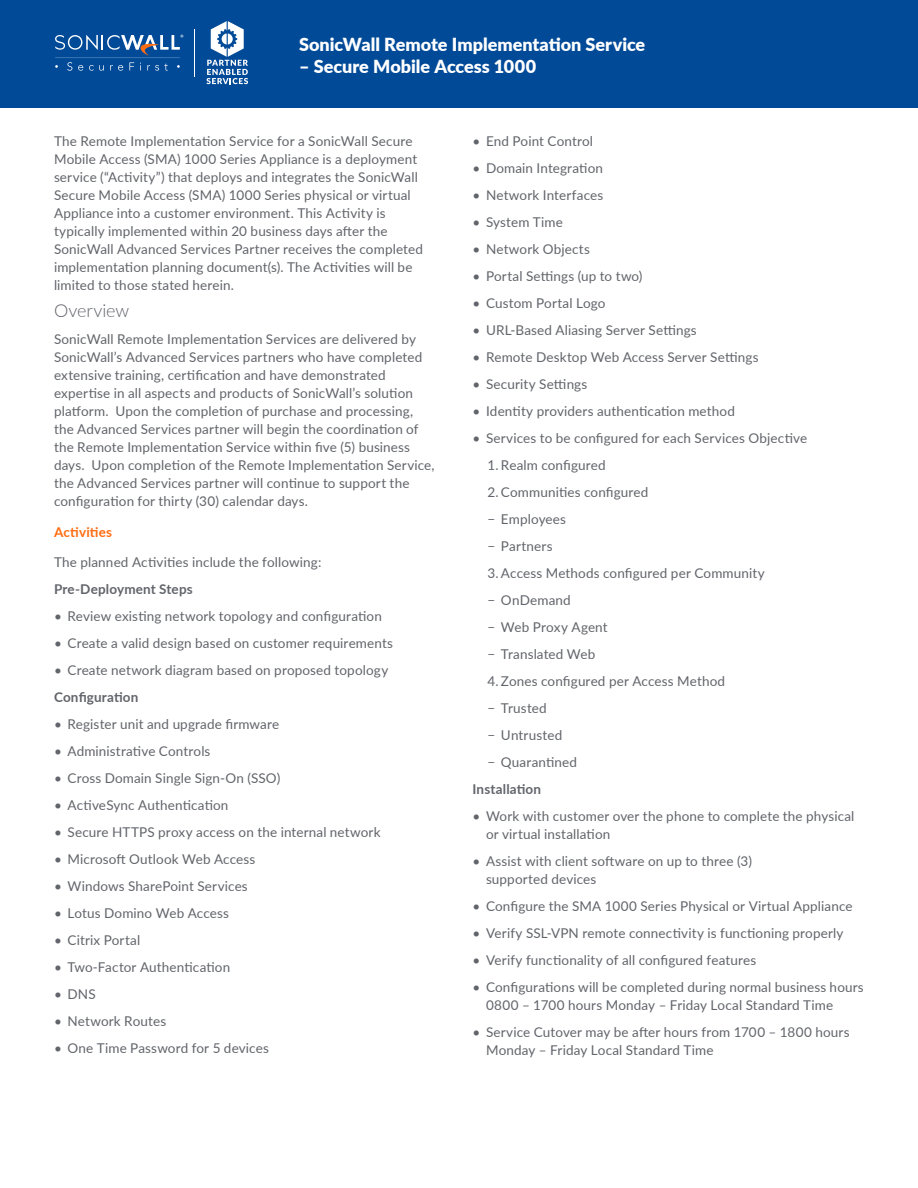
<style>
.page{position:relative;width:918px;height:1188px;background:#fff}
.page>*{position:absolute;margin:0;border:0;box-sizing:border-box;transform-origin:0 0}
.t1{font:900 18px "Lato";color:#fff}
.t2{font:300 18px "Lato";letter-spacing:-.005em;color:#61646a}
.t3{font:13.5px/18px "Lato";letter-spacing:.01em;color:#61646a}
.t4{font:700 13.5px "Lato";letter-spacing:.01em;color:#61646a}
.t5{font:700 13.5px "Lato";letter-spacing:.01em;color:#ff6c11}
</style>
<div class="page">
<div style="left:0;top:0;width:918px;height:108px;background:#004a98"></div>
<hr style="left:194px;top:29px;width:1px;height:47px;background:#fff">
<svg style="left:55px;top:35px;width:128px;height:36px"></svg>
<svg style="left:206px;top:21px;width:42px;height:63px"></svg>
<h1 class="t1" style="left:299px;top:31px;width:348px">SonicWall Remote Implementation Service</h1>
<h1 class="t1" style="left:299px;top:53px;width:239px">– Secure Mobile Access 1000</h1>
<p class="t3" style="left:54px;top:131px;width:371px">The Remote Implementation Service for a SonicWall Secure Mobile Access (SMA) 1000 Series Appliance is a deployment service (“Activity”) that deploys and integrates the SonicWall Secure Mobile Access (SMA) 1000 Series physical or virtual Appliance into a customer environment. This Activity is typically implemented within 20 business days after the SonicWall Advanced Services Partner receives the completed implementation planning document(s). The Activities will be limited to those stated herein.</p>
<h1 class="t2" style="left:54px;top:298px;width:77px">Overview</h1>
<p class="t3" style="left:54px;top:329px;width:382px">SonicWall Remote Implementation Services are delivered by SonicWall’s Advanced Services partners who have completed extensive training, certification and have demonstrated expertise in all aspects and products of SonicWall’s solution platform. Upon the completion of purchase and processing, the Advanced Services partner will begin the coordination of the Remote Implementation Service within five (5) business days. Upon completion of the Remote Implementation Service, the Advanced Services partner will continue to support the configuration for thirty (30) calendar days.</p>
<p class="t5" style="left:54px;top:522px;width:60px">Activities</p>
<p class="t3" style="left:54px;top:553px;width:269px">The planned Activities include the following:</p>
<p class="t4" style="left:54px;top:579px;width:140px">Pre-Deployment Steps</p>
<p class="t3" style="left:54px;top:607px;width:329px">• Review existing network topology and configuration</p>
<p class="t3" style="left:54px;top:634px;width:341px">• Create a valid design based on customer requirements</p>
<p class="t3" style="left:54px;top:661px;width:336px">• Create network diagram based on proposed topology</p>
<p class="t4" style="left:54px;top:687px;width:86px">Configuration</p>
<p class="t3" style="left:54px;top:715px;width:227px">• Register unit and upgrade firmware</p>
<p class="t3" style="left:54px;top:742px;width:158px">• Administrative Controls</p>
<p class="t3" style="left:54px;top:769px;width:228px">• Cross Domain Single Sign-On (SSO)</p>
<p class="t3" style="left:54px;top:796px;width:176px">• ActiveSync Authentication</p>
<p class="t3" style="left:54px;top:823px;width:328px">• Secure HTTPS proxy access on the internal network</p>
<p class="t3" style="left:54px;top:850px;width:203px">• Microsoft Outlook Web Access</p>
<p class="t3" style="left:54px;top:877px;width:195px">• Windows SharePoint Services</p>
<p class="t3" style="left:54px;top:904px;width:176px">• Lotus Domino Web Access</p>
<p class="t3" style="left:54px;top:931px;width:88px">• Citrix Portal</p>
<p class="t3" style="left:54px;top:958px;width:178px">• Two-Factor Authentication</p>
<p class="t3" style="left:54px;top:985px;width:43px">• DNS</p>
<p class="t3" style="left:54px;top:1012px;width:114px">• Network Routes</p>
<p class="t3" style="left:54px;top:1039px;width:216px">• One Time Password for 5 devices</p>
<p class="t3" style="left:472px;top:131px;width:122px">• End Point Control</p>
<p class="t3" style="left:472px;top:158px;width:132px">• Domain Integration</p>
<p class="t3" style="left:472px;top:185px;width:132px">• Network Interfaces</p>
<p class="t3" style="left:472px;top:212px;width:92px">• System Time</p>
<p class="t3" style="left:472px;top:239px;width:119px">• Network Objects</p>
<p class="t3" style="left:472px;top:266px;width:172px">• Portal Settings (up to two)</p>
<p class="t3" style="left:472px;top:293px;width:135px">• Custom Portal Logo</p>
<p class="t3" style="left:472px;top:320px;width:226px">• URL-Based Aliasing Server Settings</p>
<p class="t3" style="left:472px;top:347px;width:288px">• Remote Desktop Web Access Server Settings</p>
<p class="t3" style="left:472px;top:374px;width:116px">• Security Settings</p>
<p class="t3" style="left:472px;top:401px;width:264px">• Identity providers authentication method</p>
<p class="t3" style="left:472px;top:428px;width:336px">• Services to be configured for each Services Objective</p>
<p class="t3" style="left:487px;top:455px;width:120px">1. Realm configured</p>
<p class="t3" style="left:487px;top:478px;width:163px;line-height:27px">2. Communities configured − Employees<br>− Partners</p>
<p class="t3" style="left:487px;top:559px;width:279px;line-height:27px">3. Access Methods configured per Community − OnDemand<br>− Web Proxy Agent<br>− Translated Web</p>
<p class="t3" style="left:487px;top:667px;width:239px;line-height:27px">4. Zones configured per Access Method − Trusted<br>− Untrusted<br>− Quarantined</p>
<p class="t4" style="left:472px;top:779px;width:70px">Installation</p>
<p class="t3" style="left:486px;top:806px;width:370px;text-indent:-14px">• Work with customer over the phone to complete the physical or virtual installation</p>
<p class="t3" style="left:486px;top:851px;width:267px;text-indent:-14px">• Assist with client software on up to three (3) supported devices</p>
<p class="t3" style="left:472px;top:896px;width:382px">• Configure the SMA 1000 Series Physical or Virtual Appliance</p>
<p class="t3" style="left:472px;top:923px;width:373px">• Verify SSL-VPN remote connectivity is functioning properly</p>
<p class="t3" style="left:472px;top:950px;width:285px">• Verify functionality of all configured features</p>
<p class="t3" style="left:486px;top:977px;width:379px;text-indent:-14px">• Configurations will be completed during normal business hours<br>0800 – 1700 hours Monday – Friday Local Standard Time</p>
<p class="t3" style="left:486px;top:1022px;width:365px;text-indent:-14px">• Service Cutover may be after hours from 1700 – 1800 hours<br>Monday – Friday Local Standard Time</p>
</div>
